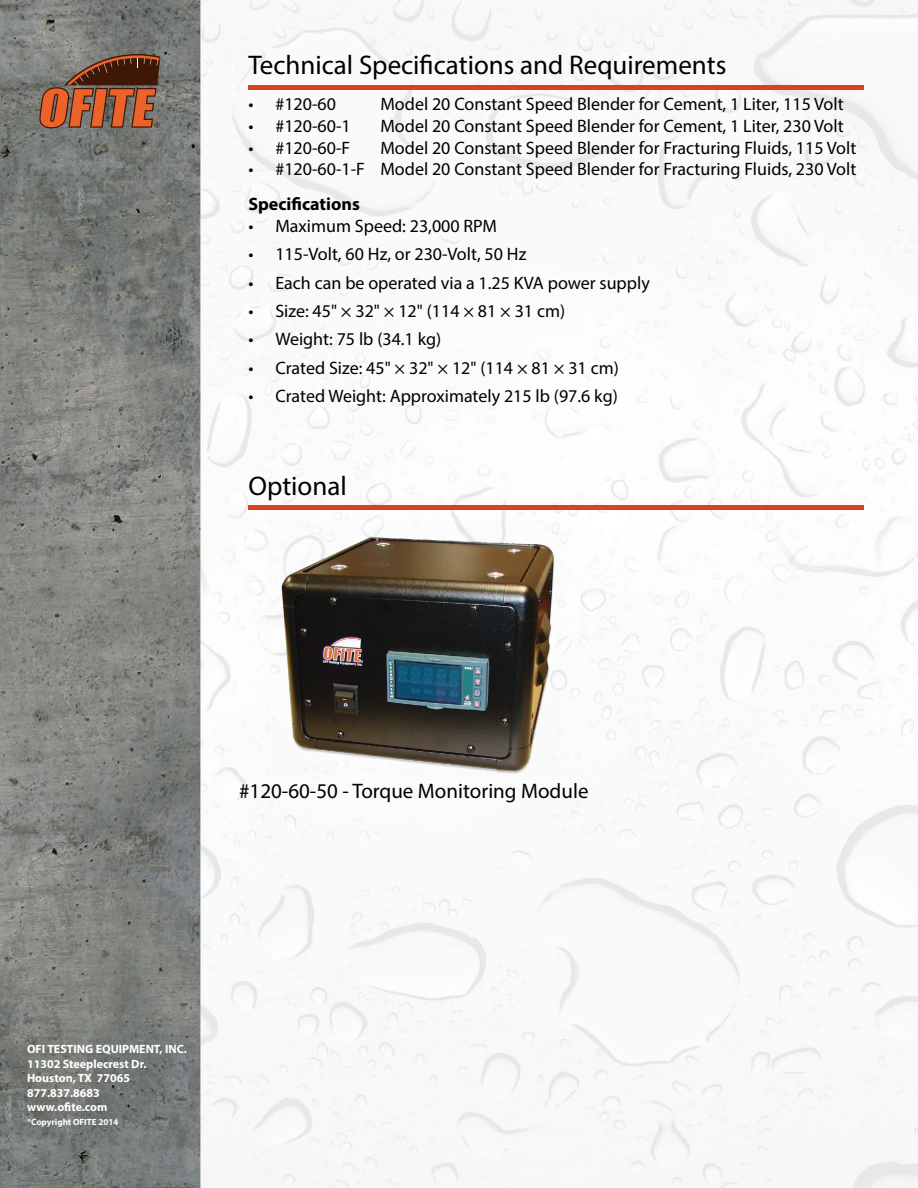
<style>
.page{position:relative;width:918px;height:1188px;background:#fff}
.page>*{position:absolute;margin:0;border:0;box-sizing:border-box;transform-origin:0 0}
.t1{font:27px "Myriad Pro";color:#000}
.t2{font:21px "Myriad Pro";color:#000}
.t3{font:18px "Myriad Pro";color:#000}
.t4{font:700 18px "Myriad Pro";color:#000}
.t5{font:700 12px/14.4px "Myriad Pro";color:#fff}
.t6{font:700 9px "Myriad Pro";color:#fff}
</style>
<div class="page">
<img style="left:0;top:0;width:918px;height:1188px">
<svg style="left:39px;top:54px;width:121px;height:74px;background:#8b553c"></svg>
<img style="left:267px;top:518px;width:297px;height:259px">
<hr style="left:248px;top:85px;width:616px;height:4px;background:#d4451d">
<div style="left:248px;top:505px;width:616px;height:5px;background:#d4451d"></div>
<h1 class="t1" style="left:248px;top:49px;width:479px">Technical Specifications and Requirements</h1>
<p class="t3" style="left:248px;top:93px;width:89px">• #120-60</p>
<p class="t3" style="left:380px;top:93px;width:465px">Model 20 Constant Speed Blender for Cement, 1 Liter, 115 Volt</p>
<p class="t3" style="left:248px;top:115px;width:104px">• #120-60-1</p>
<p class="t3" style="left:380px;top:115px;width:465px">Model 20 Constant Speed Blender for Cement, 1 Liter, 230 Volt</p>
<p class="t3" style="left:248px;top:137px;width:103px">• #120-60-F</p>
<p class="t3" style="left:380px;top:137px;width:478px">Model 20 Constant Speed Blender for Fracturing Fluids, 115 Volt</p>
<p class="t3" style="left:248px;top:158px;width:609px">• #120-60-1-F Model 20 Constant Speed Blender for Fracturing Fluids, 230 Volt</p>
<p class="t4" style="left:248px;top:193px;width:113px">Specifications</p>
<p class="t3" style="left:248px;top:215px;width:250px">• Maximum Speed: 23,000 RPM</p>
<p class="t3" style="left:248px;top:243px;width:280px">• 115-Volt, 60 Hz, or 230-Volt, 50 Hz</p>
<p class="t3" style="left:248px;top:272px;width:403px">• Each can be operated via a 1.25 KVA power supply</p>
<p class="t3" style="left:248px;top:300px;width:318px">• Size: 45" × 32" × 12" (114 × 81 × 31 cm)</p>
<p class="t3" style="left:248px;top:328px;width:194px">• Weight: 75 lb (34.1 kg)</p>
<p class="t3" style="left:248px;top:357px;width:372px">• Crated Size: 45" × 32" × 12" (114 × 81 × 31 cm)</p>
<p class="t3" style="left:248px;top:385px;width:371px">• Crated Weight: Approximately 215 lb (97.6 kg)</p>
<h1 class="t1" style="left:248px;top:469px;width:100px">Optional</h1>
<p class="t2" style="left:239px;top:778px;width:351px">#120-60-50 - Torque Monitoring Module</p>
<p class="t5" style="left:27px;top:1042px;width:161px">OFI TESTING EQUIPMENT, INC.<br>11302 Steeplecrest Dr.<br>Houston, TX 77065<br>877.837.8683<br>www.ofite.com</p>
<p class="t6" style="left:27px;top:1116px;width:93px">®Copyright OFITE 2014</p>
</div>
